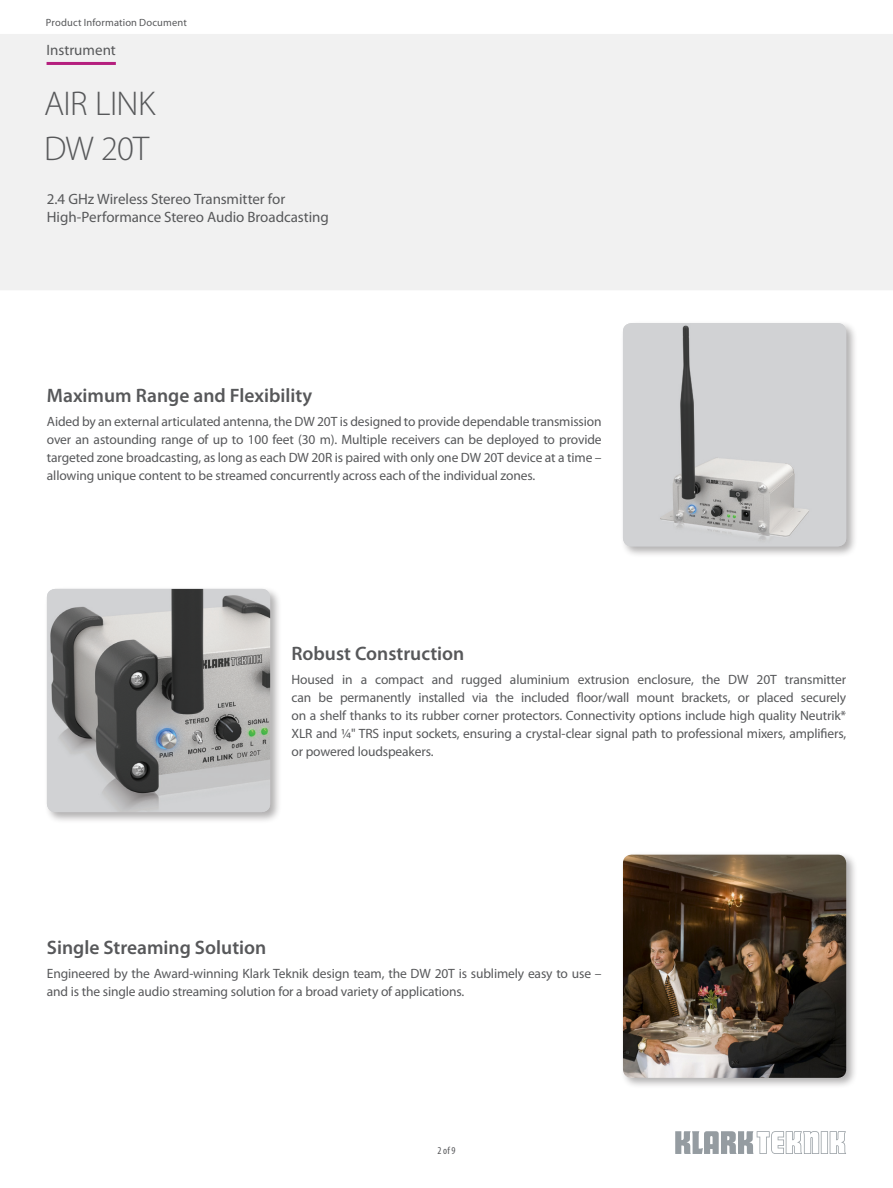
<style>
.page{position:relative;width:893px;height:1188px;background:#fff}
.page>*{position:absolute;margin:0;border:0;box-sizing:border-box;transform-origin:0 0}
.t1{font:300 34.5px/44.8px "Myriad Pro";letter-spacing:-.02em;color:#57585a}
._09_Body_Header_1{font:600 19.5px "Myriad Pro";color:#57585a}
.t2{font:15px/18px "Myriad Pro";letter-spacing:-.005em;color:#57585a}
._08_Standard_Text{font:13.5px/18px "Myriad Pro";letter-spacing:-.01em;color:#57585a;text-align:justify}
.t3{font:10.5px "Myriad Pro";letter-spacing:.015em;color:#57585a}
._05_Page_Number{font:condensed 10.5px "Myriad Pro";color:#57585a}
</style>
<div class="page">
<hr style="left:47px;top:62px;width:69px;height:3px;background:#b51f7e">
<div style="left:620px;top:852px;width:237px;height:237px;background:#231f20;opacity:.35"></div>
<img style="left:623px;top:855px;width:223px;height:223px">
<div style="left:620px;top:320px;width:237px;height:238px;background:#231f20;opacity:.35"></div>
<img style="left:623px;top:323px;width:223px;height:223px">
<div style="left:44px;top:586px;width:237px;height:237px;background:#231f20;opacity:.35"></div>
<img style="left:47px;top:589px;width:223px;height:223px">
<p class="t3" style="left:46px;top:16px;width:142px">Product Information Document</p>
<p class="t2" style="left:47px;top:40px;width:71px">Instrument</p>
<h1 class="t1" style="left:44px;top:82px;width:113px">AIR LINK<br>DW 20T</h1>
<p class="t2" style="left:47px;top:190px;width:283px">2.4 GHz Wireless Stereo Transmitter for<br>High-Performance Stereo Audio Broadcasting</p>
<p class="_09_Body_Header_1" style="left:47px;top:383px;width:267px">Maximum Range and Flexibility</p>
<p class="_08_Standard_Text" style="left:47px;top:412px;width:556px">Aided by an external articulated antenna, the DW 20T is designed to provide dependable transmission over an astounding range of up to 100 feet (30 m). Multiple receivers can be deployed to provide targeted zone broadcasting, as long as each DW 20R is paired with only one DW 20T device at a time – allowing unique content to be streamed concurrently across each of the individual zones.</p>
<p class="_09_Body_Header_1" style="left:291px;top:641px;width:175px">Robust Construction</p>
<p class="_08_Standard_Text" style="left:291px;top:670px;width:556px">Housed in a compact and rugged aluminium extrusion enclosure, the DW 20T transmitter can be permanently installed via the included floor/wall mount brackets, or placed securely on a shelf thanks to its rubber corner protectors. Connectivity options include high quality Neutrik* XLR and 1/4" TRS input sockets, ensuring a crystal-clear signal path to professional mixers, amplifiers, or powered loudspeakers.</p>
<p class="_09_Body_Header_1" style="left:47px;top:935px;width:221px">Single Streaming Solution</p>
<p class="_08_Standard_Text" style="left:47px;top:964px;width:556px">Engineered by the Award-winning Klark Teknik design team, the DW 20T is sublimely easy to use – and is the single audio streaming solution for a broad variety of applications.</p>
<p class="_05_Page_Number" style="left:437px;top:1144px;width:20px">2 of 9</p>
</div>
